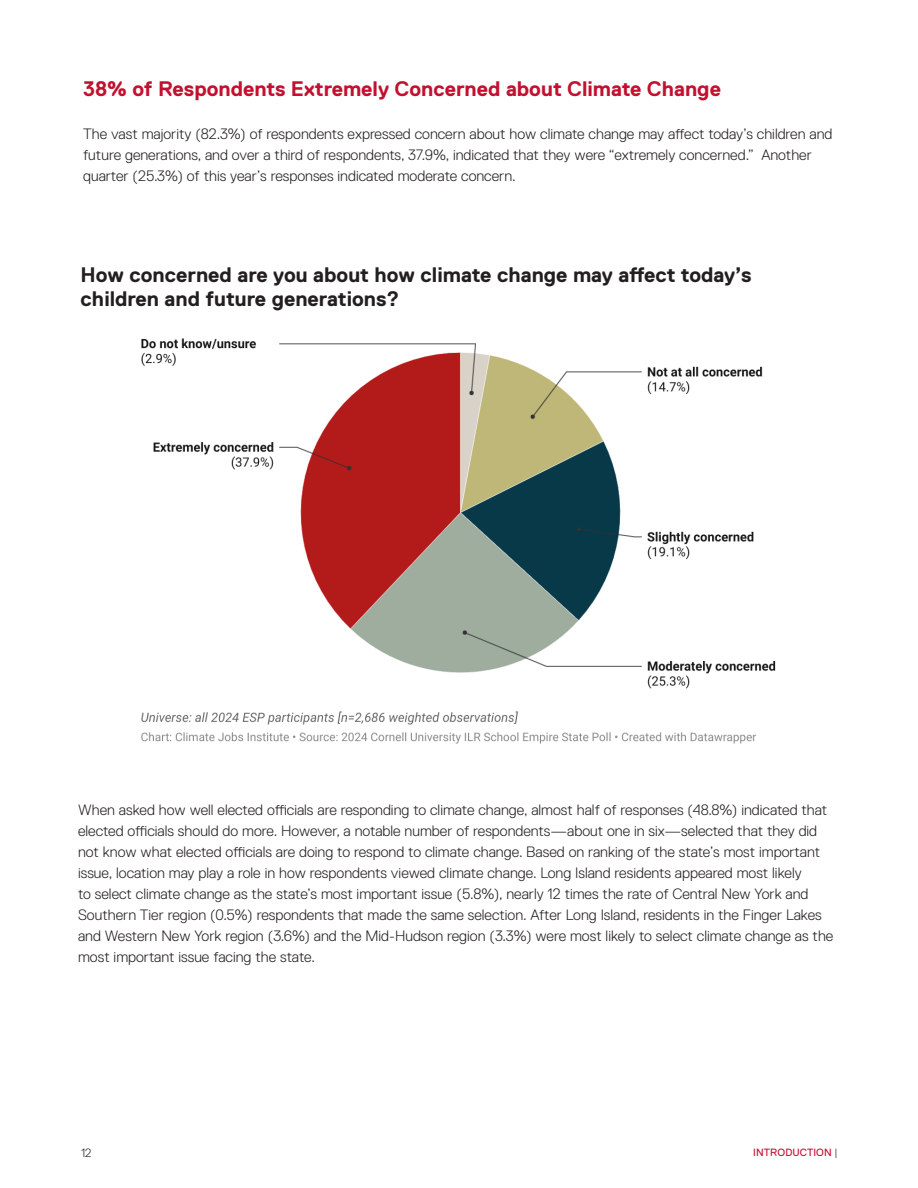
<style>
.page{position:relative;width:918px;height:1188px;background:#fff}
.page>*{position:absolute;margin:0;border:0;box-sizing:border-box;transform-origin:0 0}
.Section_Heading_3{font:700 21px/24px "Replica Std";color:#231f20}
.Section_Heading_3-2{font:700 21px "Replica Std";color:#c3102f}
.Replica_Body{font:300 15px/21px "Replica Std";color:#231f20}
.t1{font:300 12px "Replica Std";color:#231f20}
.t2{font:10.5px "Replica Std";letter-spacing:.01em;color:#c3102f}
.s1{font-weight:300;color:#231f20}
</style>
<div class="page">
<img style="left:141px;top:338px;width:635px;height:406px">
<h1 class="Section_Heading_3-2" style="left:83px;top:77px;width:639px">38% of Respondents Extremely Concerned about Climate Change</h1>
<p class="Replica_Body" style="left:83px;top:123px;width:751px">The vast majority (82.3%) of respondents expressed concern about how climate change may affect today’s children and future generations, and over a third of respondents, 37.9%, indicated that they were “extremely concerned.” Another quarter (25.3%) of this year’s responses indicated moderate concern.</p>
<h1 class="Section_Heading_3" style="left:81px;top:262px;width:673px">How concerned are you about how climate change may affect today’s children and future generations?</h1>
<p class="Replica_Body" style="left:78px;top:799px;width:757px">When asked how well elected officials are responding to climate change, almost half of responses (48.8%) indicated that elected officials should do more. However, a notable number of respondents—about one in six—selected that they did not know what elected officials are doing to respond to climate change. Based on ranking of the state’s most important issue, location may play a role in how respondents viewed climate change. Long Island residents appeared most likely<br>to select climate change as the state’s most important issue (5.8%), nearly 12 times the rate of Central New York and Southern Tier region (0.5%) respondents that made the same selection. After Long Island, residents in the Finger Lakes and Western New York region (3.6%) and the Mid-Hudson region (3.3%) were most likely to select climate change as the most important issue facing the state.</p>
<p class="t1" style="left:81px;top:1146px;width:12px">12</p>
<p class="t2" style="left:753px;top:1146px;width:86px">INTRODUCTION <span class="s1">|</span></p>
</div>
